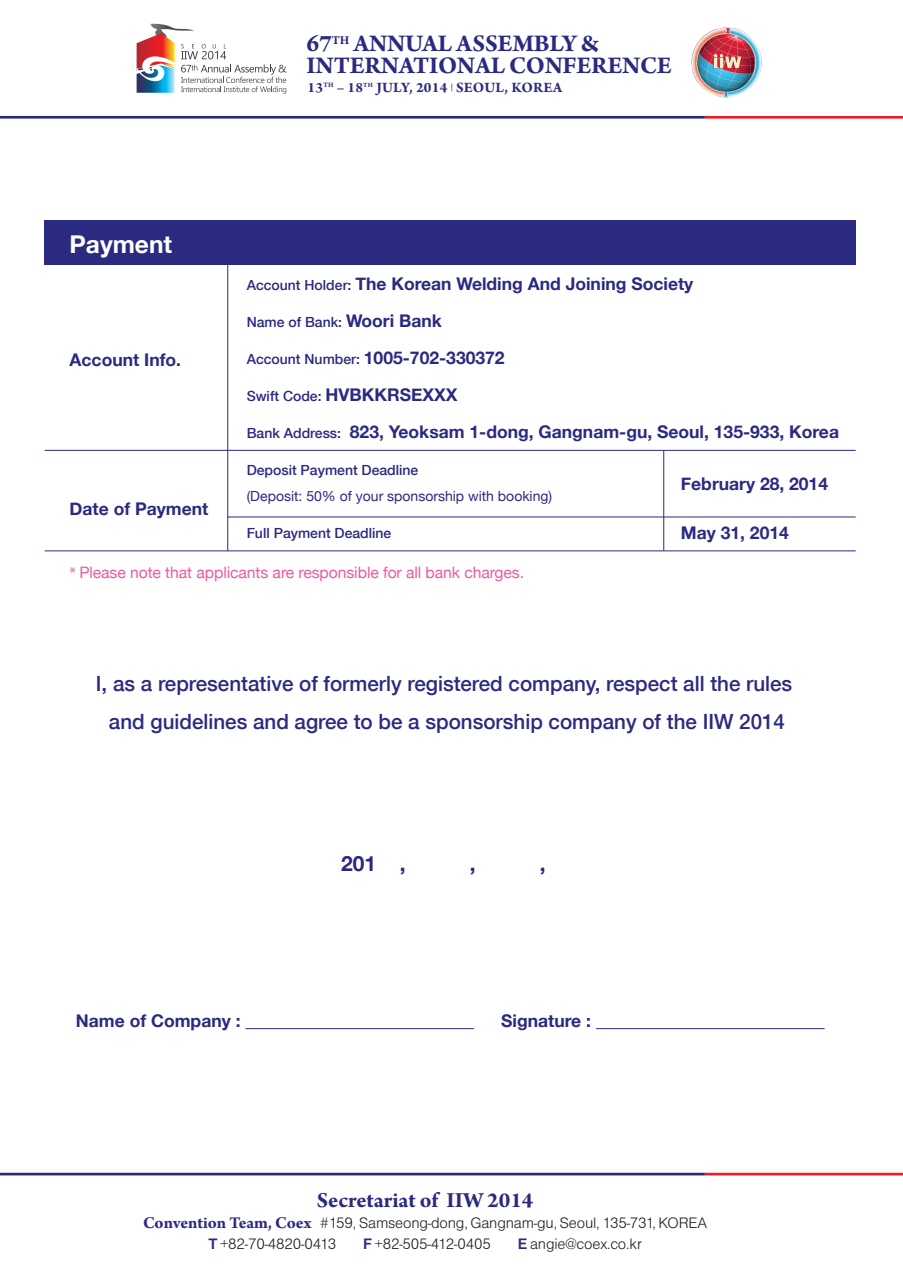
<style>
.page{position:relative;width:903px;height:1275px;background:#fff}
.page>*{position:absolute;margin:0;border:0;box-sizing:border-box;transform-origin:0 0}
.t1{font:700 25.38px/22.8px "Arno Pro";letter-spacing:-.01em;color:#2b2a81}
.t2{font:700 24.5px "Helvetica Neue";color:#fff}
.t3{font:700 22.75px "Arno Pro";color:#2b2a81}
.t4{font:500 21px/37.1px "Helvetica Neue";color:#2b2a81;text-align:center}
.t5{font:700 21px "Helvetica Neue";color:#2b2a81}
.t6{font:700 17.5px/37.1px "Helvetica Neue";color:#2b2a81}
.t7{font:15.75px/21px "Helvetica Lgt";letter-spacing:-.01em;color:#231f20}
.t8{font:15.75px "Helvetica Neue";letter-spacing:-.005em;color:#ef59a1}
.t9{font:700 15.22px "Arno Pro";letter-spacing:.015em;color:#2b2a81}
.t10{font:500 14px "Helvetica Neue";color:#2b2a81}
.t11{font:14px "Helvetica Neue";color:#2b2a81}
.t12{font:700 6.83px "Arno Pro";color:#2b2a81}
.s1{font-weight:500;font-size:14px}
.s2{font-weight:700;font-size:17.5px}
.s3{font-family:"Myriad Pro"}
.s4{font-family:"Arno Pro";font-weight:700;font-size:17.5px;color:#2b2a81}
.s5{font-family:"Helvetica Mdm";color:#2b2a81}
</style>
<div class="page">
<div style="left:45px;top:220px;width:811px;height:45px;background:#2b2a81"></div>
<hr style="left:245px;top:1028px;width:229px;height:1px;background:#2b2a81">
<hr style="left:596px;top:1028px;width:228px;height:1px;background:#2b2a81">
<hr style="left:45px;top:450px;width:811px;height:1px;background:#2b2a81">
<hr style="left:227px;top:517px;width:629px;height:1px;background:#2b2a81">
<hr style="left:45px;top:551px;width:811px;height:1px;background:#2b2a81">
<hr style="left:227px;top:265px;width:1px;height:286px;background:#2b2a81">
<hr style="left:663px;top:450px;width:1px;height:101px;background:#2b2a81">
<hr style="left:0;top:116px;width:705px;height:3px;background:#2b2a81">
<hr style="left:705px;top:116px;width:198px;height:3px;background:#ee1d23">
<hr style="left:0;top:1173px;width:705px;height:2px;background:#2b2a81">
<hr style="left:705px;top:1173px;width:198px;height:2px;background:#ee1d23">
<svg style="left:137px;top:24px;width:149px;height:70px"></svg>
<img style="left:691px;top:27px;width:70px;height:70px">
<h1 class="t1" style="left:306px;top:33px;width:367px">67<sup>TH</sup> ANNUAL ASSEMBLY &amp;<br>INTERNATIONAL CONFERENCE</h1>
<p class="t9" style="left:308px;top:78px;width:57px">13<sup>TH</sup> – 18</p>
<p class="t12" style="left:363px;top:81px;width:11px">TH</p>
<p class="t9" style="left:376px;top:78px;width:188px">JULY, 2014 <sup>|</sup> SEOUL, KOREA</p>
<h2 class="t2" style="left:70px;top:222px;width:104px">Payment</h2>
<p class="t6" style="left:70px;top:340px;width:113px">Account Info.</p>
<p class="t6" style="left:70px;top:489px;width:140px">Date of Payment</p>
<p class="t6" style="left:247px;top:264px;width:448px"><span class="s1">Account Holder:</span> The Korean Welding And Joining Society</p>
<p class="t10" style="left:247px;top:310px;width:197px">Name of Bank: <span class="s2">Woori Bank</span></p>
<p class="t6" style="left:247px;top:338px;width:594px"><span class="s1">Account Number:</span> 1005-702-330372<br><span class="s1">Swift Code:</span> HVBKKRSEXXX<br><span class="s1">Bank Address:</span> 823, Yeoksam 1-dong, Gangnam-gu, Seoul, 135-933, Korea</p>
<p class="t10" style="left:247px;top:459px;width:173px">Deposit Payment Deadline</p>
<p class="t11" style="left:247px;top:484px;width:307px">(Deposit: 50% of your sponsorship with booking)</p>
<p class="t10" style="left:247px;top:522px;width:146px">Full Payment Deadline</p>
<p class="t6" style="left:681px;top:465px;width:149px">February 28, 2014</p>
<p class="t6" style="left:681px;top:514px;width:109px">May 31, 2014</p>
<p class="t8" style="left:70px;top:559px;width:456px"><span class="s3">*</span> Please note that applicants are responsible for all bank charges.</p>
<p class="t4" style="left:96px;top:664px;width:698px">I, as a representative of formerly registered company, respect all the rules and guidelines and agree to be a sponsorship company of the IIW 2014</p>
<p class="t5" style="left:341px;top:845px;width:66px">201 ,</p>
<p class="t5" style="left:470px;top:845px;width:7px">,</p>
<p class="t5" style="left:540px;top:845px;width:7px">,</p>
<p class="t6" style="left:76px;top:1001px;width:166px">Name of Company :</p>
<p class="t6" style="left:501px;top:1001px;width:91px">Signature :</p>
<h3 class="t3" style="left:317px;top:1187px;width:218px">Secretariat of IIW 2014</h3>
<p class="t7" style="left:208px;top:1213px;width:500px;text-indent:-65px"><span class="s4">Convention Team, Coex</span> #159, Samseong-dong, Gangnam-gu, Seoul, 135-731, KOREA<br><span class="s5">T</span> +82-70-4820-0413</p>
<p class="t7" style="left:363px;top:1234px;width:129px"><span class="s5">F</span> +82-505-412-0405</p>
<p class="t7" style="left:518px;top:1234px;width:126px"><span class="s5">E</span> angie@coex.co.kr</p>
</div>
